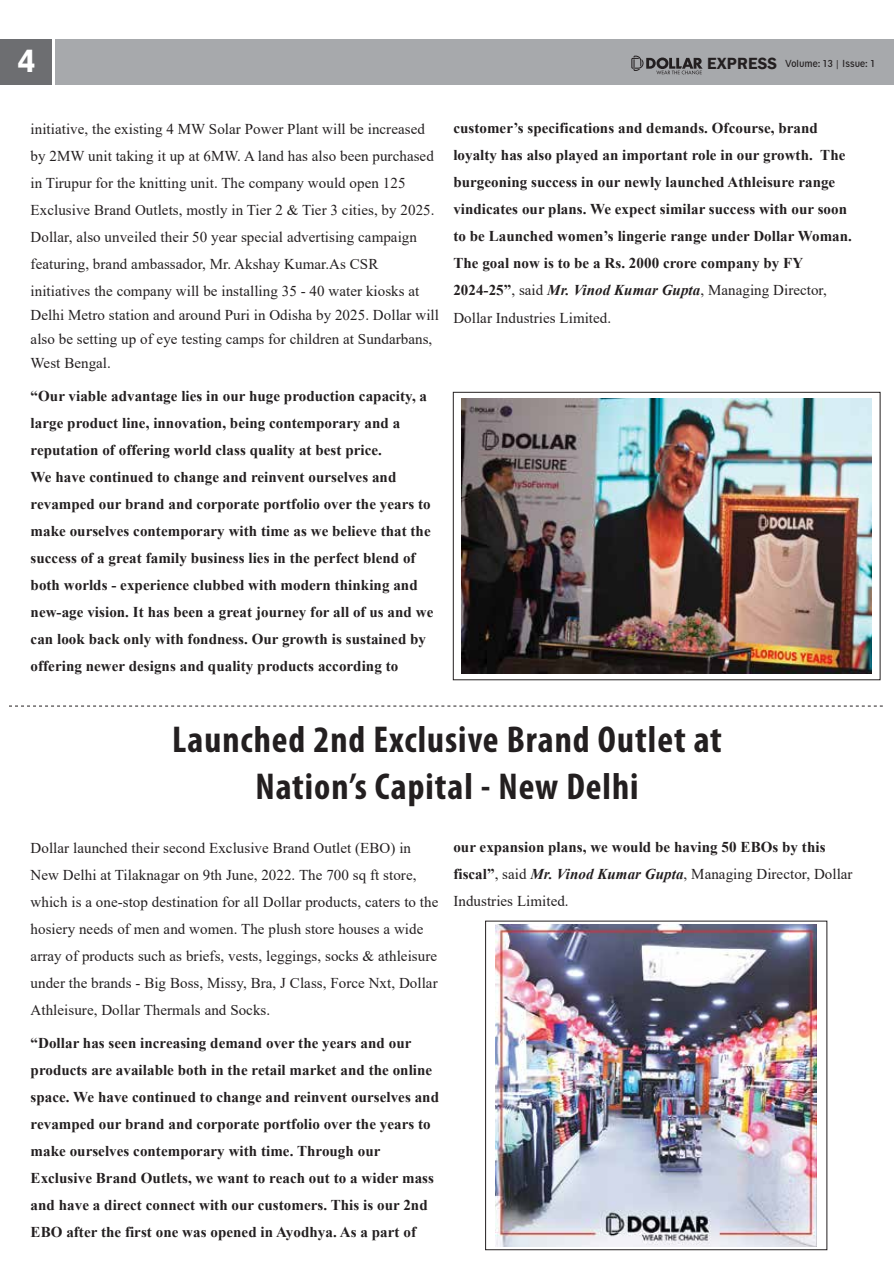
<style>
.page{position:relative;width:894px;height:1264px;background:#fff}
.page>*{position:absolute;margin:0;border:0;box-sizing:border-box;transform-origin:0 0}
.t1{font:700 condensed 37.5px/46.5px "Myriad Pro";letter-spacing:.025em;color:#231f20;text-align:center}
.t2{font:31.65px "Geometric 415 BT Black A";color:#fff}
.t3{font:700 15px/27px "Times New Roman";letter-spacing:.005em;color:#231f20}
.t4{font:15px/27px "Times New Roman";letter-spacing:.005em;color:#231f20}
.t5{font:condensed 9.15px "Geometric 212 BT";color:#231f20}
.s1{font-family:"Franklin Gothic";font-weight:600;font-stretch:normal;font-size:16.65px}
.s2{font-weight:400}
.s3{font-style:italic}
</style>
<div class="page">
<div style="left:453px;top:392px;width:427px;height:288px;border:1px solid #231f20"></div>
<img style="left:461px;top:399px;width:410px;height:274px">
<svg style="left:9px;top:705px;width:874px;height:1px"></svg>
<img style="left:495px;top:924px;width:321px;height:321px">
<div style="left:55px;top:39px;width:838px;height:46px;background:#a7a9ac"></div>
<div style="left:0;top:39px;width:52px;height:46px;background:#6d6e71"></div>
<svg style="left:631px;top:56px;width:71px;height:18px"></svg>
<h2 class="t2" style="left:18px;top:41px;width:19px">4</h2>
<p class="t5" style="left:706px;top:58px;width:170px"><span class="s1">EXPRESS</span> Volume: 13 | Issue: 1</p>
<p class="t4" style="left:31px;top:115px;width:405px">initiative, the existing 4 MW Solar Power Plant will be increased by 2MW unit taking it up at 6MW. A land has also been purchased in Tirupur for the knitting unit. The company would open 125<br>Exclusive Brand Outlets, mostly in Tier 2 &amp; Tier 3 cities, by 2025.<br>Dollar, also unveiled their 50 year special advertising campaign featuring, brand ambassador, Mr. Akshay Kumar.As CSR initiatives the company will be installing 35 - 40 water kiosks at</p>
<p class="t4" style="left:31px;top:302px;width:410px;line-height:24px">Delhi Metro station and around Puri in Odisha by 2025. Dollar will also be setting up of eye testing camps for children at Sundarbans,<br>West Bengal.</p>
<p class="t3" style="left:31px;top:382px;width:404px">“Our viable advantage lies in our huge production capacity, a large product line, innovation, being contemporary and a reputation of offering world class quality at best price.<br>We have continued to change and reinvent ourselves and revamped our brand and corporate portfolio over the years to make ourselves contemporary with time as we believe that the success of a great family business lies in the perfect blend of both worlds - experience clubbed with modern thinking and new-age vision. It has been a great journey for all of us and we can look back only with fondness. Our growth is sustained by offering newer designs and quality products according to</p>
<p class="t3" style="left:453px;top:114px;width:400px">customer’s specifications and demands. Ofcourse, brand loyalty has also played an important role in our growth. The burgeoning success in our newly launched Athleisure range vindicates our plans. We expect similar success with our soon to be Launched women’s lingerie range under Dollar Woman.<br>The goal now is to be a Rs. 2000 crore company by FY 2024-25”<span class="s2">, said</span> <span class="s3">Mr. Vinod Kumar Gupta</span><span class="s2">, Managing Director, Dollar Industries Limited.</span></p>
<h1 class="t1" style="left:172px;top:715px;width:551px">Launched 2nd Exclusive Brand Outlet at<br>Nation’s Capital - New Delhi</h1>
<p class="t4" style="left:31px;top:833px;width:409px">Dollar launched their second Exclusive Brand Outlet (EBO) in New Delhi at Tilaknagar on 9th June, 2022. The 700 sq ft store, which is a one-stop destination for all Dollar products, caters to the hosiery needs of men and women. The plush store houses a wide array of products such as briefs, vests, leggings, socks &amp; athleisure under the brands - Big Boss, Missy, Bra, J Class, Force Nxt, Dollar Athleisure, Dollar Thermals and Socks.</p>
<p class="t3" style="left:31px;top:1028px;width:410px">“Dollar has seen increasing demand over the years and our products are available both in the retail market and the online space. We have continued to change and reinvent ourselves and revamped our brand and corporate portfolio over the years to make ourselves contemporary with time. Through our Exclusive Brand Outlets, we want to reach out to a wider mass and have a direct connect with our customers. This is our 2nd EBO after the first one was opened in Ayodhya. As a part of</p>
<p class="t3" style="left:453px;top:832px;width:400px">our expansion plans, we would be having 50 EBOs by this fiscal”<span class="s2">, said</span> <span class="s3">Mr. Vinod Kumar Gupta</span><span class="s2">, Managing Director, Dollar<br>Industries Limited.</span></p>
</div>
